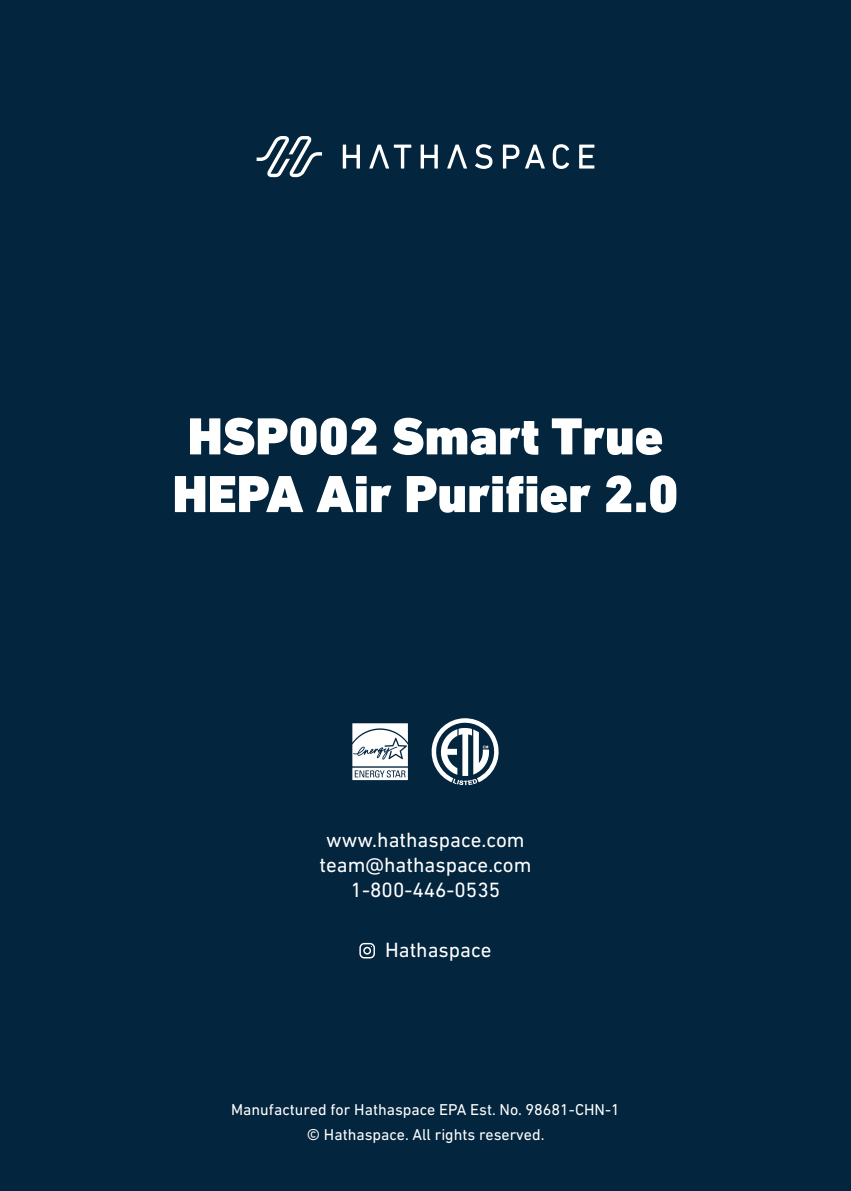
<style>
.page{position:relative;width:851px;height:1191px;background:#fff}
.page>*{position:absolute;margin:0;border:0;box-sizing:border-box;transform-origin:0 0}
.t1{font:900 53px/57.6px "DIN Next LT Pro";color:#fff}
.t2{font:21px/25px "DIN Next LT Pro";color:#fff;text-align:center}
.t3{font:16px/25px "DIN Next LT Pro";color:#fff;text-align:center}
</style>
<div class="page">
<div style="left:0;top:0;width:850px;height:1191px;background:#03253e"></div>
<svg style="left:256px;top:136px;width:66px;height:41px"></svg>
<svg style="left:343px;top:144px;width:251px;height:25px"></svg>
<svg style="left:359px;top:943px;width:16px;height:15px"></svg>
<svg style="left:352px;top:723px;width:56px;height:57px"></svg>
<svg style="left:431px;top:718px;width:68px;height:67px"></svg>
<h1 class="t1" style="left:172px;top:407px;width:507px">HSP002 Smart True<br>HEPA Air Purifier 2.0</h1>
<h2 class="t2" style="left:319px;top:827px;width:214px">www.hathaspace.com team@hathaspace.com<br>1-800-446-0535</h2>
<h2 class="t2" style="left:385px;top:937px;width:108px">Hathaspace</h2>
<p class="t3" style="left:231px;top:1096px;width:390px">Manufactured for Hathaspace EPA Est. No. 98681-CHN-1 © Hathaspace. All rights reserved.</p>
</div>
